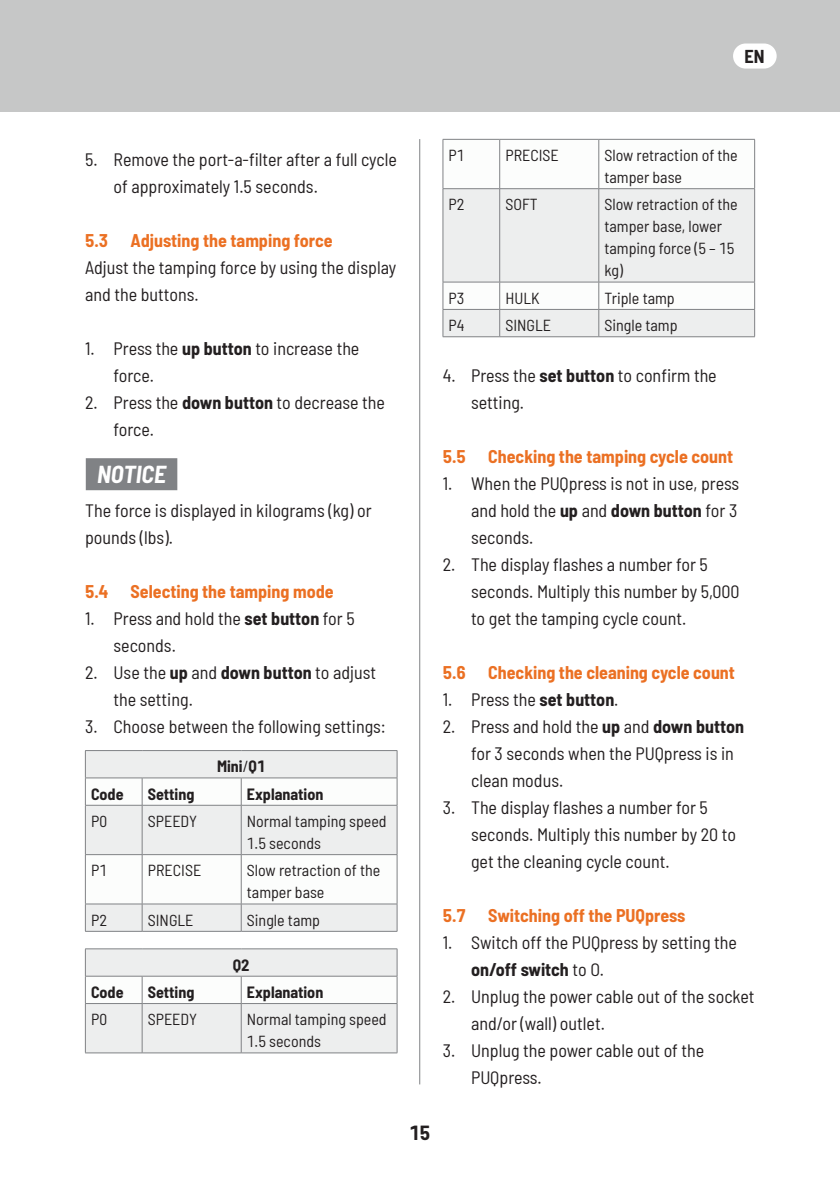
<style>
.page{position:relative;width:840px;height:1191px;background:#fff}
.page>*{position:absolute;margin:0;border:0;box-sizing:border-box;transform-origin:0 0}
.t1{font:italic 700 semi-condensed 24px "Barlow";color:#fff}
.t2{font:700 semi-condensed 20px "Barlow";color:#231f20}
.t3{font:700 semi-condensed 18.2px "Barlow";color:#231f20}
.t4{font:semi-condensed 18px/27px "Barlow";color:#231f20}
.t5{font:700 semi-condensed 18px "Barlow";color:#eb7023}
.t6{font:semi-condensed 16px/22px "Barlow";color:#231f20}
.t7{font:700 semi-condensed 16px "Barlow";color:#231f20}
.s1{font-weight:700}
.s2{font-weight:400}
</style>
<div class="page">
<div style="left:0;top:0;width:839px;height:112px;background:#c6c7c7"></div>
<hr style="left:419px;top:139px;width:1px;height:945px;background:#808285">
<div style="left:732px;top:44px;width:44px;height:25px;background:#fff;border-radius:13px"></div>
<div style="left:86px;top:458px;width:91px;height:32px;background:#808285"></div>
<hr style="left:85px;top:750px;width:57px;height:1px;background:#808285">
<hr style="left:142px;top:750px;width:99px;height:1px;background:#808285">
<hr style="left:241px;top:750px;width:156px;height:1px;background:#808285">
<svg style="left:85px;top:751px;width:312px;height:180px"></svg>
<hr style="left:85px;top:931px;width:57px;height:1px;background:#808285">
<hr style="left:142px;top:931px;width:99px;height:1px;background:#808285">
<hr style="left:241px;top:931px;width:156px;height:1px;background:#808285">
<svg style="left:85px;top:948px;width:312px;height:104px"></svg>
<hr style="left:85px;top:1003px;width:57px;height:1px;background:#808285">
<hr style="left:85px;top:1003px;width:1px;height:49px;background:#808285">
<hr style="left:142px;top:1003px;width:99px;height:1px;background:#808285">
<hr style="left:142px;top:1003px;width:1px;height:49px;background:#808285">
<hr style="left:241px;top:1003px;width:156px;height:1px;background:#808285">
<hr style="left:241px;top:1003px;width:1px;height:49px;background:#808285">
<hr style="left:396px;top:1003px;width:1px;height:49px;background:#808285">
<hr style="left:85px;top:1052px;width:57px;height:1px;background:#808285">
<hr style="left:142px;top:1052px;width:99px;height:1px;background:#808285">
<hr style="left:241px;top:1052px;width:156px;height:1px;background:#808285">
<svg style="left:443px;top:189px;width:310px;height:147px;fill:#edeeee"></svg>
<hr style="left:442px;top:139px;width:57px;height:1px;background:#808285">
<hr style="left:442px;top:140px;width:1px;height:48px;background:#808285">
<hr style="left:499px;top:139px;width:99px;height:1px;background:#808285">
<hr style="left:499px;top:140px;width:1px;height:48px;background:#808285">
<hr style="left:598px;top:139px;width:156px;height:1px;background:#808285">
<hr style="left:598px;top:140px;width:1px;height:48px;background:#808285">
<hr style="left:753px;top:140px;width:1px;height:48px;background:#808285">
<hr style="left:442px;top:188px;width:57px;height:1px;background:#808285">
<hr style="left:442px;top:189px;width:1px;height:93px;background:#808285">
<hr style="left:499px;top:188px;width:99px;height:1px;background:#808285">
<hr style="left:499px;top:189px;width:1px;height:93px;background:#808285">
<hr style="left:598px;top:188px;width:156px;height:1px;background:#808285">
<hr style="left:598px;top:189px;width:1px;height:93px;background:#808285">
<hr style="left:753px;top:189px;width:1px;height:93px;background:#808285">
<hr style="left:442px;top:282px;width:57px;height:1px;background:#808285">
<hr style="left:499px;top:282px;width:99px;height:1px;background:#808285">
<hr style="left:598px;top:282px;width:156px;height:1px;background:#808285">
<hr style="left:442px;top:309px;width:57px;height:1px;background:#808285">
<svg style="left:442px;top:282px;width:1px;height:54px"></svg>
<hr style="left:499px;top:309px;width:99px;height:1px;background:#808285">
<svg style="left:499px;top:282px;width:1px;height:54px"></svg>
<hr style="left:598px;top:309px;width:156px;height:1px;background:#808285">
<svg style="left:598px;top:282px;width:1px;height:54px"></svg>
<svg style="left:753px;top:282px;width:1px;height:54px"></svg>
<hr style="left:442px;top:336px;width:57px;height:1px;background:#808285">
<hr style="left:499px;top:336px;width:99px;height:1px;background:#808285">
<hr style="left:598px;top:336px;width:156px;height:1px;background:#808285">
<p class="t3" style="left:744px;top:43px;width:22px">EN</p>
<p class="t4" style="left:113px;top:145px;width:285px;text-indent:-28px">5. Remove the port-a-filter after a full cycle of approximately 1.5 seconds.</p>
<p class="t5" style="left:85px;top:228px;width:249px">5.3 Adjusting the tamping force</p>
<p class="t4" style="left:85px;top:253px;width:312px">Adjust the tamping force by using the display and the buttons.</p>
<p class="t4" style="left:113px;top:334px;width:247px;text-indent:-28px">1. Press the <span class="s1">up button</span> to increase the force.</p>
<p class="t4" style="left:113px;top:388px;width:273px;text-indent:-28px">2. Press the <span class="s1">down button</span> to decrease the force.</p>
<h1 class="t1" style="left:97px;top:457px;width:70px">NOTICE</h1>
<p class="t4" style="left:85px;top:496px;width:288px">The force is displayed in kilograms (kg) or pounds (lbs).</p>
<p class="t5" style="left:85px;top:579px;width:250px">5.4 Selecting the tamping mode</p>
<p class="t4" style="left:113px;top:604px;width:242px;text-indent:-28px">1. Press and hold the <span class="s1">set button</span> for 5 seconds.</p>
<p class="t4" style="left:113px;top:658px;width:264px;text-indent:-28px">2. Use the <span class="s1">up</span> and <span class="s1">down button</span> to adjust the setting.</p>
<p class="t4" style="left:85px;top:712px;width:302px">3. Choose between the following settings:</p>
<p class="t7" style="left:217px;top:755px;width:50px">Mini<span class="s2">/</span>Q1</p>
<p class="t7" style="left:91px;top:782px;width:34px">Code</p>
<p class="t7" style="left:148px;top:782px;width:48px">Setting</p>
<p class="t7" style="left:247px;top:782px;width:78px">Explanation</p>
<p class="t6" style="left:91px;top:809px;width:17px">P0</p>
<p class="t6" style="left:148px;top:809px;width:51px">SPEEDY</p>
<p class="t6" style="left:247px;top:809px;width:141px">Normal tamping speed<br>1.5 seconds</p>
<p class="t6" style="left:91px;top:858px;width:17px">P1</p>
<p class="t6" style="left:148px;top:858px;width:55px">PRECISE</p>
<p class="t6" style="left:247px;top:858px;width:135px">Slow retraction of the tamper base</p>
<p class="t6" style="left:91px;top:907px;width:17px">P2</p>
<p class="t6" style="left:148px;top:907px;width:47px">SINGLE</p>
<p class="t6" style="left:247px;top:907px;width:75px">Single tamp</p>
<p class="t7" style="left:233px;top:953px;width:18px">Q2</p>
<p class="t7" style="left:91px;top:980px;width:34px">Code</p>
<p class="t7" style="left:148px;top:980px;width:48px">Setting</p>
<p class="t7" style="left:247px;top:980px;width:78px">Explanation</p>
<p class="t6" style="left:91px;top:1007px;width:17px">P0</p>
<p class="t6" style="left:148px;top:1007px;width:51px">SPEEDY</p>
<p class="t6" style="left:247px;top:1007px;width:141px">Normal tamping speed<br>1.5 seconds</p>
<p class="t6" style="left:448px;top:143px;width:17px">P1</p>
<p class="t6" style="left:505px;top:143px;width:55px">PRECISE</p>
<p class="t6" style="left:604px;top:143px;width:135px">Slow retraction of the tamper base</p>
<p class="t6" style="left:448px;top:192px;width:17px">P2</p>
<p class="t6" style="left:505px;top:192px;width:34px">SOFT</p>
<p class="t6" style="left:604px;top:192px;width:135px">Slow retraction of the tamper base, lower tamping force (5 – 15 kg)</p>
<p class="t6" style="left:448px;top:286px;width:17px">P3</p>
<p class="t6" style="left:505px;top:286px;width:36px">HULK</p>
<p class="t6" style="left:604px;top:286px;width:72px">Triple tamp</p>
<p class="t6" style="left:448px;top:313px;width:17px">P4</p>
<p class="t6" style="left:505px;top:313px;width:47px">SINGLE</p>
<p class="t6" style="left:604px;top:313px;width:75px">Single tamp</p>
<p class="t4" style="left:471px;top:361px;width:247px;text-indent:-28px">4. Press the <span class="s1">set button</span> to confirm the setting.</p>
<p class="t5" style="left:442px;top:444px;width:292px">5.5 Checking the tamping cycle count</p>
<p class="t4" style="left:471px;top:469px;width:269px;text-align:justify;text-indent:-28px">1. When the PUQpress is not in use, press and hold the <span class="s1">up</span> and <span class="s1">down button</span> for 3 seconds.</p>
<p class="t4" style="left:471px;top:550px;width:270px;text-indent:-28px">2. The display flashes a number for 5 seconds. Multiply this number by 5,000 to get the tamping cycle count.</p>
<p class="t5" style="left:442px;top:660px;width:293px">5.6 Checking the cleaning cycle count</p>
<p class="t4" style="left:442px;top:685px;width:177px">1. Press the <span class="s1">set button</span>.</p>
<p class="t4" style="left:471px;top:712px;width:274px;text-indent:-28px">2. Press and hold the <span class="s1">up</span> and <span class="s1">down button </span>for 3 seconds when the PUQpress is in clean modus.</p>
<p class="t4" style="left:471px;top:793px;width:266px;text-indent:-28px">3. The display flashes a number for 5 seconds. Multiply this number by 20 to get the cleaning cycle count.</p>
<p class="t5" style="left:442px;top:903px;width:244px">5.7 Switching off the PUQpress</p>
<p class="t4" style="left:471px;top:928px;width:267px;text-indent:-28px">1. Switch off the PUQpress by setting the <span class="s1">on/off switch</span> to O.</p>
<p class="t4" style="left:471px;top:982px;width:285px;text-indent:-28px">2. Unplug the power cable out of the socket and/or (wall) outlet.</p>
<p class="t4" style="left:471px;top:1036px;width:235px;text-indent:-28px">3. Unplug the power cable out of the<br>PUQpress.</p>
<p class="t2" style="left:409px;top:1118px;width:22px">15</p>
</div>
